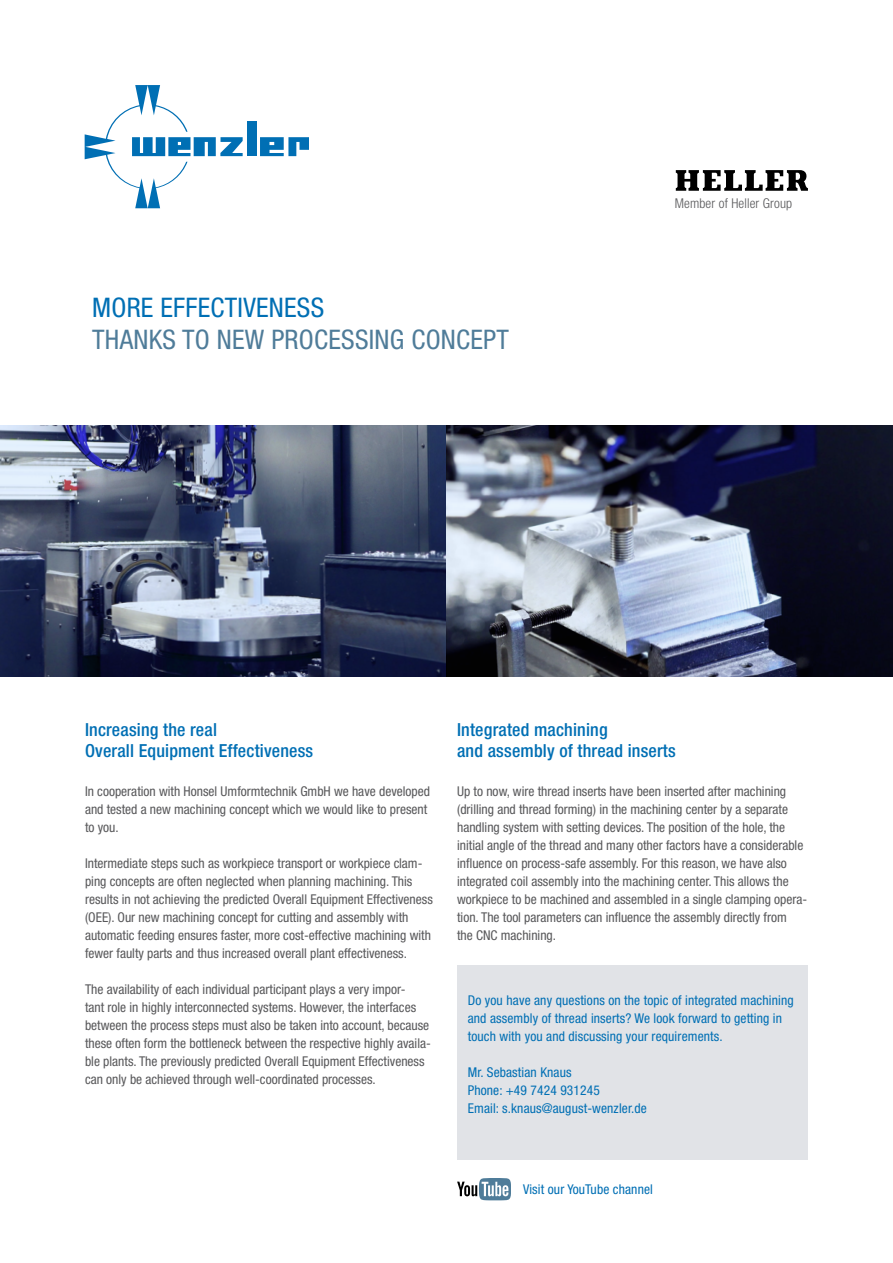
<style>
.page{position:relative;width:893px;height:1263px;background:#fff}
.page>*{position:absolute;margin:0;border:0;box-sizing:border-box;transform-origin:0 0}
.t1{font:condensed 27px "Helvetica Neue LT Pro";letter-spacing:.01em;color:#4f7c99}
.t2{font:condensed 27px "Helvetica Neue LT Pro";letter-spacing:.01em;color:#006fb4}
.t3{font:500 condensed 18px/21.6px "Helvetica Neue LT Pro";letter-spacing:.01em;color:#006fb4}
.t4{font:condensed 13.5px/18px "Helvetica Neue LT Pro";color:#58585a}
.t5{font:condensed 13.5px/18px "Helvetica Neue LT Pro";letter-spacing:.01em;color:#006fb4}
.t6{font:300 condensed 13.5px "Helvetica Neue LT Pro";letter-spacing:.01em;color:#58585a}
</style>
<div class="page">
<div style="left:247px;top:121px;width:10px;height:35px;background:#006fb4"></div>
<svg style="left:260px;top:137px;width:49px;height:19px"></svg>
<svg style="left:85px;top:85px;width:158px;height:123px"></svg>
<img style="left:0;top:425px;width:893px;height:252px">
<div style="left:457px;top:965px;width:351px;height:195px;background:#e1e3e7"></div>
<svg style="left:676px;top:170px;width:132px;height:21px"></svg>
<svg style="left:457px;top:1178px;width:54px;height:22px"></svg>
<h1 class="t2" style="left:92px;top:292px;width:234px">MORE EFFECTIVENESS</h1>
<h1 class="t1" style="left:92px;top:324px;width:418px">THANKS TO NEW PROCESSING CONCEPT</h1>
<p class="t6" style="left:675px;top:196px;width:119px">Member of Heller Group</p>
<h2 class="t3" style="left:85px;top:718px;width:230px">Increasing the real<br>Overall Equipment Effectiveness</h2>
<h2 class="t3" style="left:457px;top:718px;width:220px">Integrated machining<br>and assembly of thread inserts</h2>
<p class="t4" style="left:85px;top:782px;width:347px">In cooperation with Honsel Umformtechnik GmbH we have developed and tested a new machining concept which we would like to present to you.</p>
<p class="t4" style="left:85px;top:854px;width:349px">Intermediate steps such as workpiece transport or workpiece clam&shy;ping concepts are often neglected when planning machining. This results in not achieving the predicted Overall Equipment Effectiveness (OEE). Our new machining concept for cutting and assembly with automatic feeding ensures faster, more cost-effective machining with fewer faulty parts and thus increased overall plant effectiveness.</p>
<p class="t4" style="left:85px;top:980px;width:347px">The availability of each individual participant plays a very impor-<br>tant role in highly interconnected systems. However, the interfaces between the process steps must also be taken into account, because these often form the bottleneck between the respective highly availa&shy;ble plants. The previously predicted Overall Equipment Effectiveness can only be achieved through well-coordinated processes.</p>
<p class="t4" style="left:457px;top:782px;width:352px">Up to now, wire thread inserts have been inserted after machining (drilling and thread forming) in the machining center by a separate handling system with setting devices. The position of the hole, the initial angle of the thread and many other factors have a considerable influence on process-safe assembly. For this reason, we have also integrated coil assembly into the machining center. This allows the workpiece to be machined and assembled in a single clamping opera&shy;tion. The tool parameters can influence the assembly directly from<br>the CNC machining.</p>
<p class="t5" style="left:468px;top:991px;width:327px">Do you have any questions on the topic of integrated machining and assembly of thread inserts? We look forward to getting in touch with you and discussing your requirements.</p>
<p class="t5" style="left:468px;top:1063px;width:181px">Mr. Sebastian Knaus<br>Phone: +49 7424 931245<br>Email: s.knaus@august-wenzler.de</p>
<p class="t5" style="left:523px;top:1180px;width:131px">Visit our YouTube channel</p>
</div>
